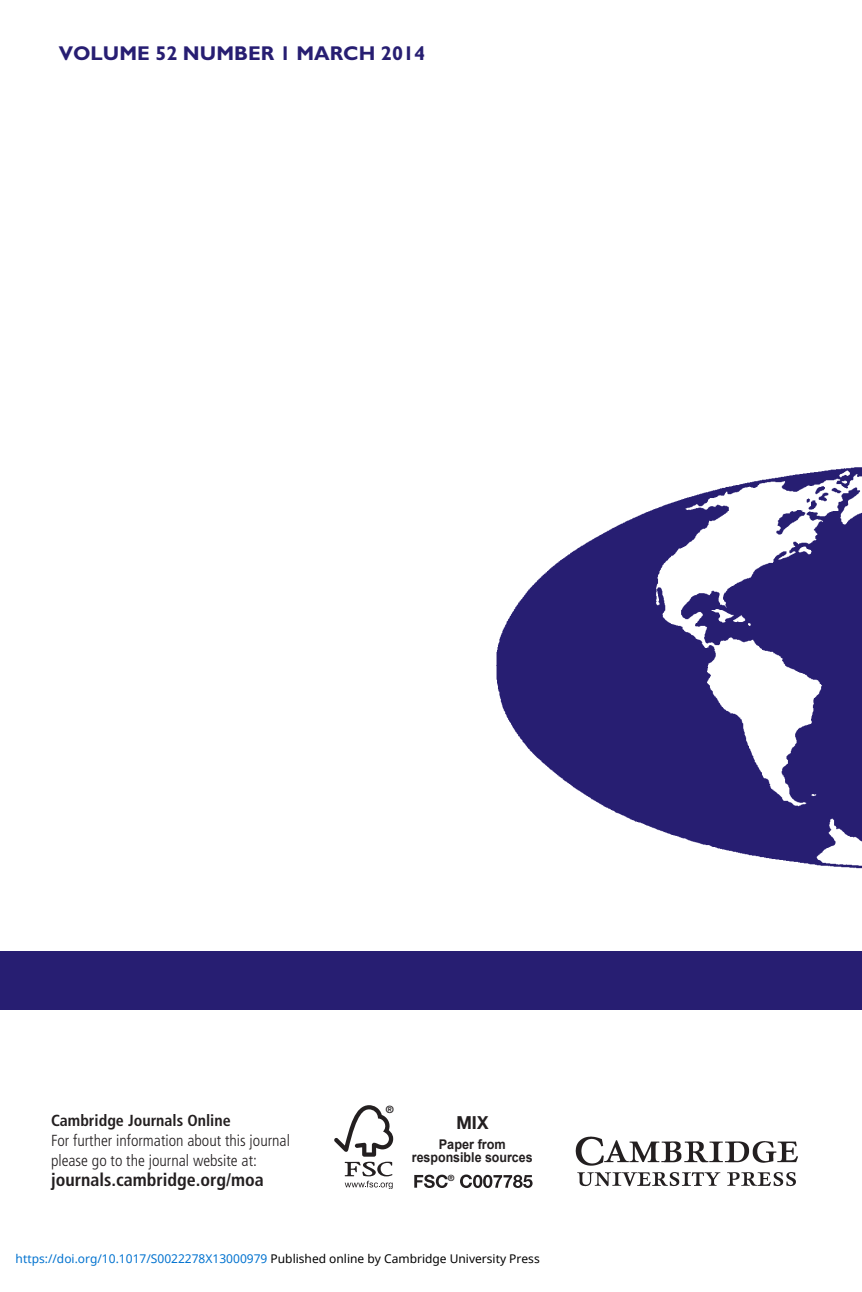
<style>
.page{position:relative;width:862px;height:1292px;background:#fff}
.page>*{position:absolute;margin:0;border:0;box-sizing:border-box;transform-origin:0 0}
.t1{font:700 20px "Gill Sans";color:#271e72}
.t2{font:700 condensed 18px "Frutiger";color:#231f20}
.t3{font:700 18px "Helvetica Neue";color:#231f20;scale:.95 1}
.t4{font:300 condensed 16px/20px "Frutiger";color:#231f20}
.t5{font:700 condensed 16px "Frutiger";color:#231f20}
.t6{font:700 13.6px "Arial";color:#231f20;scale:.91 1}
.t7{font:700 13.4px "Arial";color:#231f20;scale:.95 1}
.t8{font:12px "Noto Sans";color:#0172cf}
.t9{font:700 10.2px "Helvetica Neue";color:#231f20}
.t10{font:700 8.6px "Helvetica Neue";color:#231f20}
.s1{color:#000}
</style>
<div class="page">
<div style="left:0;top:951px;width:862px;height:58px;background:#271e72"></div>
<img style="left:575px;top:1136px;width:222px;height:51px">
<svg style="left:334px;top:1105px;width:59px;height:84px"></svg>
<svg style="left:414px;top:1175px;width:34px;height:13px"></svg>
<svg style="left:460px;top:1175px;width:72px;height:13px"></svg>
<img style="left:496px;top:467px;width:366px;height:402px">
<h1 class="t1" style="left:59px;top:47px;width:368px">VOLUME 52 NUMBER 1 MARCH 2 014</h1>
<h3 class="t5" style="left:51px;top:1114px;width:181px">Cambridge Journals Online</h3>
<h3 class="t4" style="left:51px;top:1132px;width:240px">For further information about this journal please go to the journal website at:</h3>
<h2 class="t2" style="left:51px;top:1173px;width:214px">journals.cambridge.org/moa</h2>
<p class="t9" style="left:386px;top:1106px;width:10px">®</p>
<h2 class="t3" style="left:456px;top:1116px;width:35px">MIX</h2>
<p class="t7" style="left:439px;top:1137px;width:72px">Paper from</p>
<p class="t6" style="left:412px;top:1150px;width:134px">responsible sources</p>
<p class="t10" style="left:448px;top:1175px;width:8px">®</p>
<p class="t8" style="left:16px;top:1251px;width:526px">https://doi.org/10.1017/S0022278X13000979 <span class="s1">Published online by Cambridge University Press</span></p>
</div>
